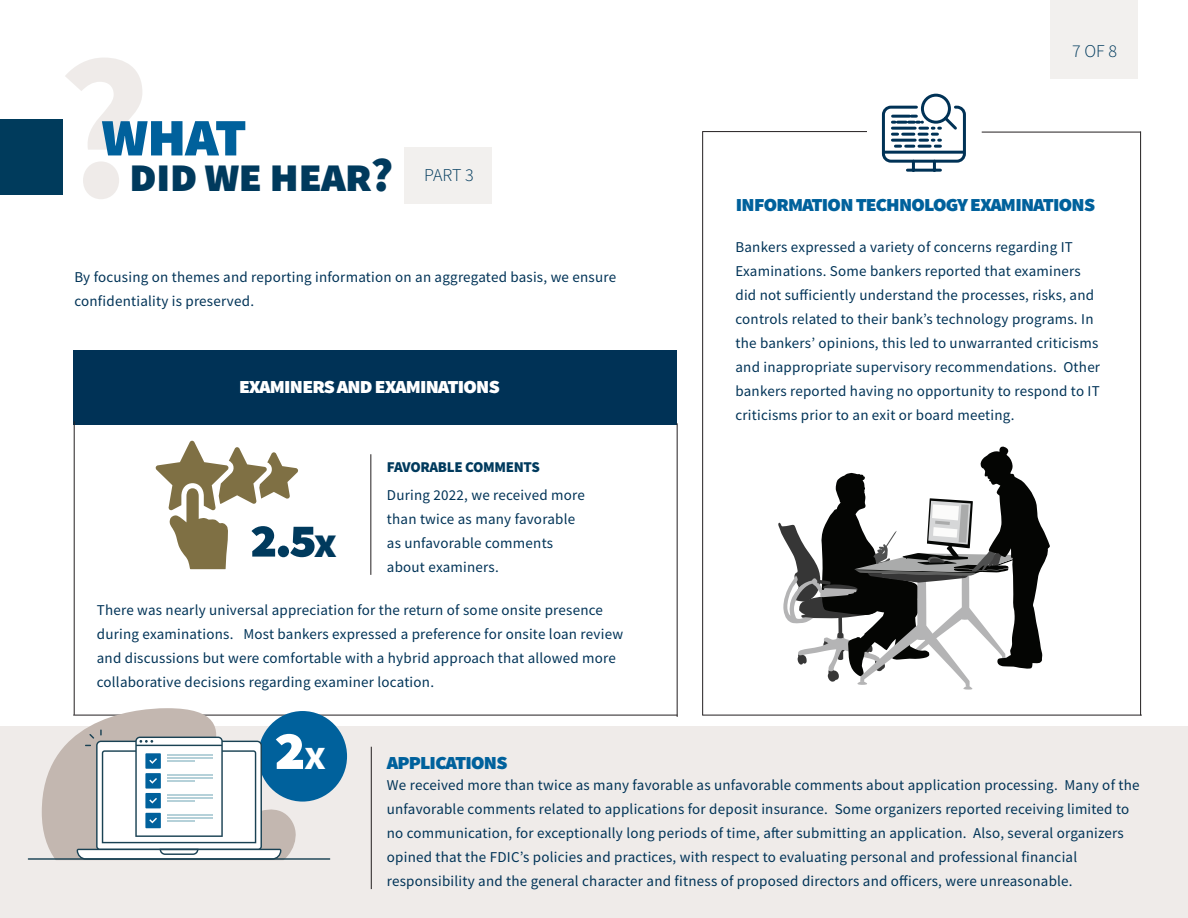
<style>
.page{position:relative;width:1188px;height:918px;background:#fff}
.page>*{position:absolute;margin:0;border:0;box-sizing:border-box;transform-origin:0 0}
.t1{font:700 204.3px "Source Sans Pro";color:#c3b7b0}
.t2{font:900 64.5px "Source Sans Pro";color:#00619c}
.t3{font:900 64.5px "Source Sans Pro";color:#fff}
.t4{font:900 56.1px "Source Sans Pro";color:#003a5d}
.t5{font:900 48px "Source Sans Pro";letter-spacing:-.03em;color:#003a5d}
.t6{font:900 22.5px "Source Sans Pro";letter-spacing:-.06em;color:#00619c}
.t7{font:900 22.5px "Source Sans Pro";letter-spacing:-.06em;color:#fff}
.t8{font:300 18px "Source Sans Pro";letter-spacing:-.005em;color:#003a5d}
.t9{font:15px/24px "Source Sans Pro";letter-spacing:.015em;color:#003357}
.t10{font:900 15px "Source Sans Pro";letter-spacing:-.02em;color:#003a5d}
.s1{font-size:42.9px}
.s2{font-weight:700;font-size:42.6px}
</style>
<div class="page">
<div style="left:0;top:726px;width:1188px;height:192px;background:#efebe9"></div>
<div style="left:1050px;top:0;width:88px;height:79px;background:#f2f0ee"></div>
<div style="left:73px;top:350px;width:604px;height:74px;background:#003256"></div>
<hr style="left:74px;top:421px;width:1px;height:294px;background:#231f20">
<hr style="left:677px;top:423px;width:1px;height:294px;background:#231f20">
<hr style="left:73px;top:715px;width:604px;height:1px;background:#231f20">
<hr style="left:1140px;top:131px;width:1px;height:584px;background:#231f20">
<hr style="left:702px;top:715px;width:440px;height:1px;background:#231f20">
<div style="left:0;top:119px;width:63px;height:76px;background:#003b5c"></div>
<hr style="left:371px;top:747px;width:1px;height:142px;background:#231f20">
<div style="left:258px;top:711px;width:89px;height:91px;background:#00619c;border-radius:50%"></div>
<hr style="left:28px;top:858px;width:302px;height:2px;background:#1a4254">
<svg style="left:42px;top:708px;width:254px;height:152px"></svg>
<svg style="left:912px;top:163px;width:3px;height:6px"></svg>
<hr style="left:907px;top:169px;width:33px;height:3px;background:#003256">
<svg style="left:933px;top:163px;width:3px;height:6px"></svg>
<hr style="left:883px;top:151px;width:81px;height:3px;background:#003256">
<div style="left:882px;top:106px;width:84px;height:57px;border:3px solid #003256;border-radius:8px"></div>
<div style="left:921px;top:94px;width:30px;height:30px;border:3px solid #003256;border-radius:50%"></div>
<svg style="left:892px;top:114px;width:65px;height:34px"></svg>
<hr style="left:982px;top:132px;width:158px;height:1px;background:#231f20">
<hr style="left:702px;top:131px;width:165px;height:1px;background:#231f20">
<hr style="left:702px;top:131px;width:1px;height:584px;background:#231f20">
<svg style="left:156px;top:441px;width:142px;height:128px"></svg>
<svg style="left:778px;top:446px;width:272px;height:244px"></svg>
<hr style="left:371px;top:454px;width:1px;height:121px;background:#231f20">
<div style="left:404px;top:147px;width:88px;height:57px;background:#f2f0ee"></div>
<h1 class="t1" style="left:56px;top:-9px;width:96px">?</h1>
<p class="t2" style="left:101px;top:89px;width:147px">what</p>
<p class="t5" style="left:129px;top:142px;width:266px">did we hear?</p>
<p class="t8" style="left:424px;top:164px;width:51px">PART 3</p>
<p class="t9" style="left:74px;top:265px;width:543px">By focusing on themes and reporting information on an aggregated basis, we ensure confidentiality is preserved.</p>
<p class="t7" style="left:239px;top:370px;width:263px">examiners and examinations</p>
<p class="t4" style="left:250px;top:499px;width:88px">2.5<span class="s1">x</span></p>
<p class="t10" style="left:387px;top:457px;width:155px">FAVORABLE COMMENTS</p>
<p class="t9" style="left:387px;top:483px;width:199px">During 2022, we received more</p>
<p class="t9" style="left:387px;top:507px;width:190px">than twice as many favorable</p>
<p class="t9" style="left:387px;top:531px;width:168px">as unfavorable comments</p>
<p class="t9" style="left:387px;top:555px;width:113px">about examiners.</p>
<p class="t9" style="left:97px;top:598px;width:528px">There was nearly universal appreciation for the return of some onsite presence during examinations. Most bankers expressed a preference for onsite loan review and discussions but were comfortable with a hybrid approach that allowed more collaborative decisions regarding examiner location.</p>
<p class="t3" style="left:274px;top:703px;width:53px">2<span class="s2">x</span></p>
<p class="t6" style="left:387px;top:746px;width:122px">applications</p>
<p class="t8" style="left:1072px;top:40px;width:46px">7 OF 8</p>
<p class="t6" style="left:735px;top:188px;width:361px">information technology examinations</p>
<p class="t9" style="left:735px;top:235px;width:366px">Bankers expressed a variety of concerns regarding IT Examinations. Some bankers reported that examiners did not sufficiently understand the processes, risks, and controls related to their bank’s technology programs. In the bankers’ opinions, this led to unwarranted criticisms and inappropriate supervisory recommendations. Other bankers reported having no opportunity to respond to IT criticisms prior to an exit or board meeting.</p>
<p class="t9" style="left:387px;top:773px;width:754px">We received more than twice as many favorable as unfavorable comments about application processing. Many of the unfavorable comments related to applications for deposit insurance. Some organizers reported receiving limited to no communication, for exceptionally long periods of time, after submitting an application. Also, several organizers opined that the FDIC’s policies and practices, with respect to evaluating personal and professional financial responsibility and the general character and fitness of proposed directors and officers, were unreasonable.</p>
</div>
